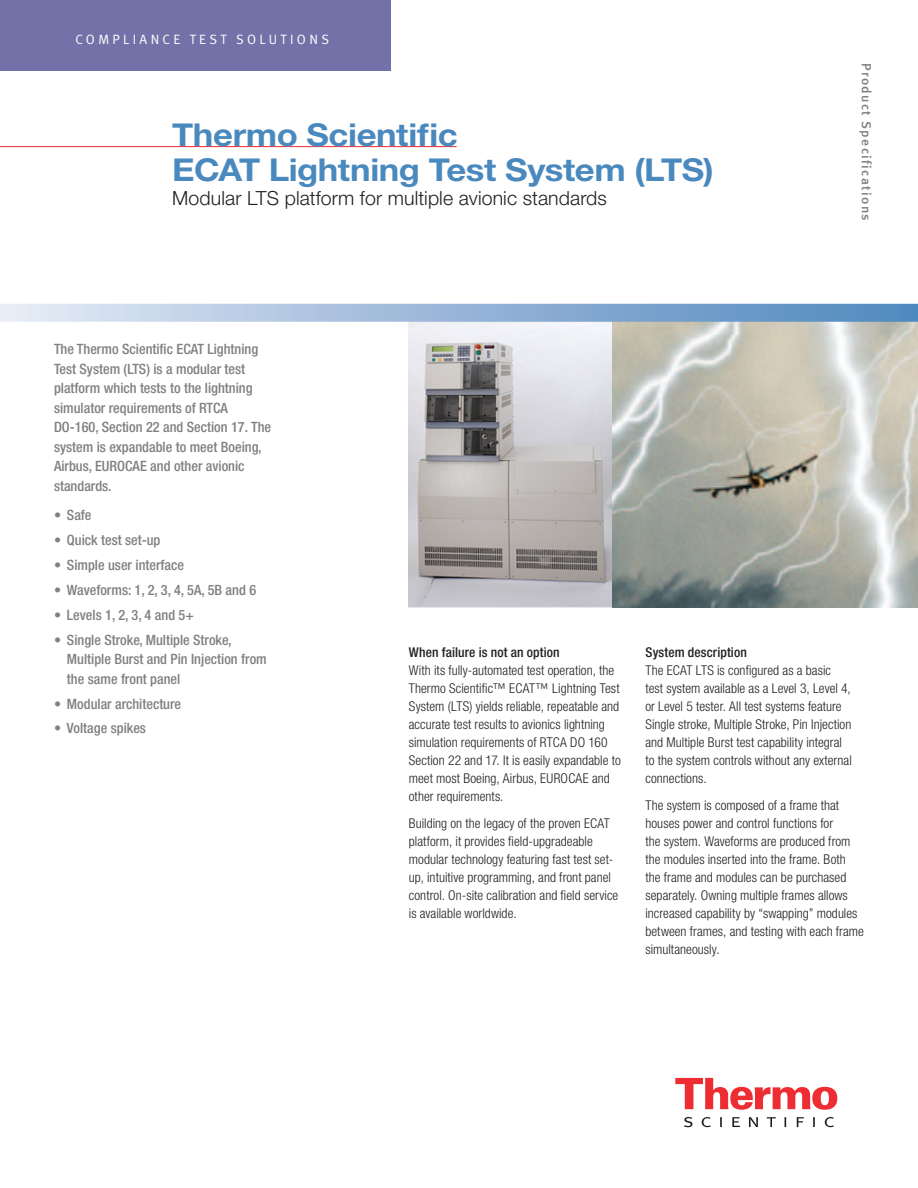
<style>
.page{position:relative;width:918px;height:1188px;background:#fff}
.page>*{position:absolute;margin:0;border:0;box-sizing:border-box;transform-origin:0 0}
.t1{font:700 31.5px/34.5px "Helvetica Neue LT Std";letter-spacing:-.015em;color:#4a89be;scale:1.1 1}
.t2{font:300 19.5px "Helvetica Neue LT Std";letter-spacing:.005em;color:#231f20}
.Intro{font:500 condensed 14.25px/19.5px "Helvetica Neue LT Std";color:#808083}
.Intro_Bullet{font:500 condensed 14.25px/19.5px "Helvetica Neue LT Std";color:#808083}
.Body_copy{font:300 condensed 13.5px/18px "Helvetica Neue LT Std";letter-spacing:.005em;color:#231f20}
.Headline_level_3{font:500 condensed 13.5px "Helvetica Neue LT Std";letter-spacing:.01em;color:#231f20}
.Product_Category{font:13.5px "Meta Normal LF";letter-spacing:.25em;color:#fff}
.Document_Type{font:13.5px "Meta Medium LF";letter-spacing:.1em;color:#808083}
</style>
<div class="page">
<svg style="left:675px;top:1078px;width:162px;height:32px"></svg>
<svg style="left:684px;top:1117px;width:150px;height:10px"></svg>
<div style="left:0;top:0;width:391px;height:70px;background:#7372a8"></div>
<hr style="left:0;top:146px;width:457px;height:1px;background:#ee2d33">
<img style="left:409px;top:322px;width:203px;height:285px">
<img style="left:612px;top:322px;width:306px;height:285px">
<div style="left:0;top:304px;width:918px;height:18px;background:linear-gradient(to right,#e5e9f5,#4d85bd)"></div>
<p class="Product_Category" style="left:76px;top:31px;width:255px">COMPLIANCE TEST SOLUTIONS</p>
<p class="t1" style="left:172px;top:117px;width:494px">Thermo Scientific<br>ECAT Lightning Test System (LTS)</p>
<p class="t2" style="left:172px;top:186px;width:436px">Modular LTS platform for multiple avionic standards</p>
<p class="Document_Type" style="left:874px;top:63px;width:159px;rotate:90deg">Product Specifications</p>
<p class="Intro" style="left:54px;top:339px;width:219px">The Thermo Scientific ECAT Lightning<br>Test System (LTS) is a modular test platform which tests to the lightning simulator requirements of RTCA<br>DO-160, Section 22 and Section 17. The system is expandable to meet Boeing,<br>Airbus, EUROCAE and other avionic standards.</p>
<p class="Intro_Bullet" style="left:54px;top:505px;width:39px">• Safe</p>
<p class="Intro_Bullet" style="left:54px;top:530px;width:108px">• Quick test set-up</p>
<p class="Intro_Bullet" style="left:54px;top:555px;width:132px">• Simple user interface</p>
<p class="Intro_Bullet" style="left:54px;top:580px;width:204px">• Waveforms: 1, 2, 3, 4, 5A, 5B and 6</p>
<p class="Intro_Bullet" style="left:54px;top:605px;width:142px">• Levels 1, 2, 3, 4 and 5+</p>
<p class="Intro_Bullet" style="left:67px;top:630px;width:201px;text-indent:-13px">• Single Stroke, Multiple Stroke,<br>Multiple Burst and Pin Injection from the same front panel</p>
<p class="Intro_Bullet" style="left:54px;top:694px;width:129px">• Modular architecture</p>
<p class="Intro_Bullet" style="left:54px;top:718px;width:94px">• Voltage spikes</p>
<p class="Headline_level_3" style="left:409px;top:644px;width:152px">When failure is not an option</p>
<p class="Body_copy" style="left:409px;top:661px;width:213px">With its fully-automated test operation, the Thermo Scientific™ ECAT™ Lightning Test System (LTS) yields reliable, repeatable and accurate test results to avionics lightning simulation requirements of RTCA DO 160<br>Section 22 and 17. It is easily expandable to meet most Boeing, Airbus, EUROCAE and other requirements.</p>
<p class="Body_copy" style="left:409px;top:814px;width:211px">Building on the legacy of the proven ECAT platform, it provides field-upgradeable modular technology featuring fast test set&shy;up, intuitive programming, and front panel control. On-site calibration and field service is available worldwide.</p>
<p class="Headline_level_3" style="left:645px;top:644px;width:103px">System description</p>
<p class="Body_copy" style="left:645px;top:661px;width:208px">The ECAT LTS is configured as a basic test system available as a Level 3, Level 4, or Level 5 tester. All test systems feature Single stroke, Multiple Stroke, Pin Injection and Multiple Burst test capability integral to the system controls without any external connections.</p>
<p class="Body_copy" style="left:645px;top:796px;width:220px">The system is composed of a frame that houses power and control functions for<br>the system. Waveforms are produced from the modules inserted into the frame. Both the frame and modules can be purchased separately. Owning multiple frames allows increased capability by “swapping” modules between frames, and testing with each frame simultaneously.</p>
</div>
